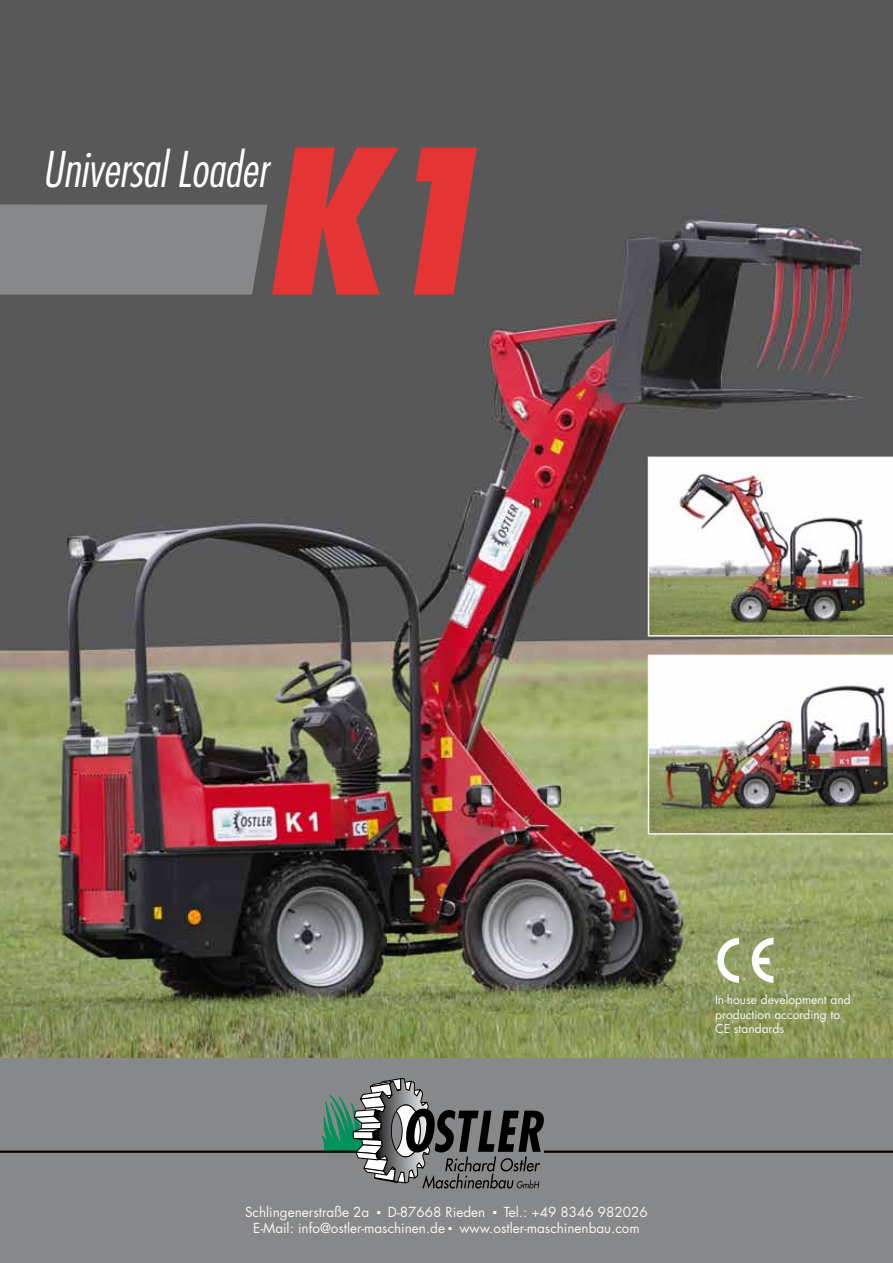
<style>
.page{position:relative;width:893px;height:1263px;background:#fff}
.page>*{position:absolute;margin:0;border:0;box-sizing:border-box;transform-origin:0 0}
.t1{font:italic 800 condensed 195px "Futura Std";color:#e53434}
.t2{font:italic 300 condensed 48px "Futura Std";color:#fff}
.t3{font:13.5px/16.2px "Futura Std";color:#f7f6f6;text-align:center}
.t4{font:12px/14.4px "Futura Std";color:#f7f6f6}
.s1{font-family:"Times New Roman"}
</style>
<div class="page">
<img style="left:0;top:0;width:893px;height:1059px">
<div style="left:0;top:204px;width:268px;height:91px;background:#87888a"></div>
<svg style="left:717px;top:938px;width:22px;height:45px"></svg>
<svg style="left:752px;top:938px;width:21px;height:45px"></svg>
<img style="left:648px;top:655px;width:245px;height:180px">
<img style="left:648px;top:457px;width:245px;height:180px">
<div style="left:0;top:1059px;width:893px;height:204px;background:#87888a"></div>
<svg style="left:322px;top:1078px;width:222px;height:110px"></svg>
<hr style="left:0;top:1150px;width:356px;height:3px;background:#000">
<hr style="left:544px;top:1150px;width:349px;height:3px;background:#000">
<h1 class="t1" style="left:260px;top:100px;width:228px">K1</h1>
<h2 class="t2" style="left:43px;top:140px;width:227px">Universal Loader</h2>
<p class="t4" style="left:715px;top:993px;width:137px">In-house development and production according to<br>CE standards</p>
<p class="t3" style="left:245px;top:1204px;width:404px">Schlingenerstraße 2a <span class="s1">▪</span> D-87668 Rieden <span class="s1">▪</span> Tel.: +49 8346 982026<br>E-Mail: info@ostler-maschinen.de <span class="s1">▪</span> www.ostler-maschinenbau.com</p>
</div>
